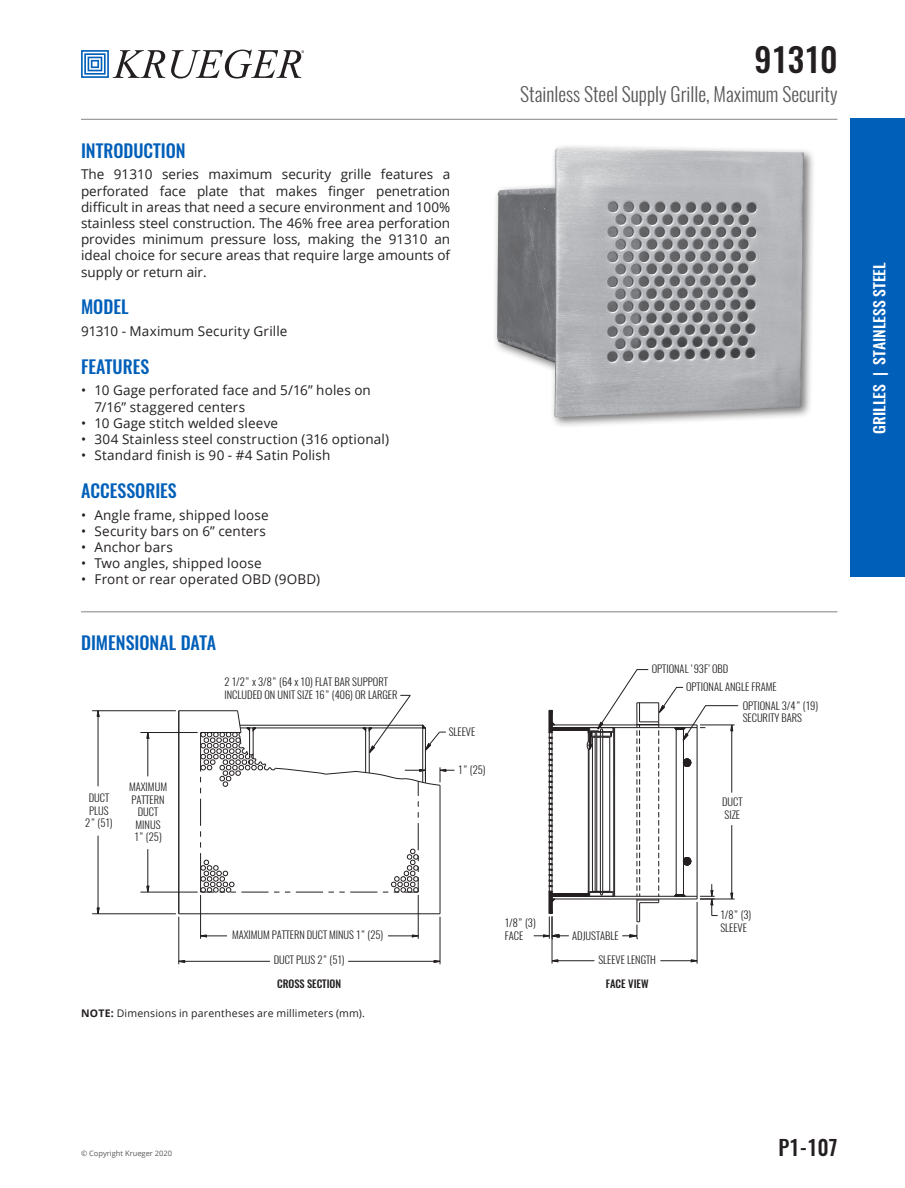
<style>
.page{position:relative;width:905px;height:1188px;background:#fff}
.page>*{position:absolute;margin:0;border:0;box-sizing:border-box;transform-origin:0 0}
.NEW_PAGE_TITLE{font:500 33px "Oswald";color:#231f20}
.t1{font:500 21px "Oswald";color:#231f20}
.NEW_SUBTITLE_-_GRAY{font:300 19.5px "Oswald";color:#57585a}
.NEW_BLUE_TITLE{font:500 18px "Oswald";color:#005fb9}
.Features{font:500 18px "Oswald";color:#005fb9}
.t2{font:500 15px "Oswald";color:#fff;scale:1.05 1}
.Features-2{font:13.5px/16.2px "Open Sans";letter-spacing:.01em;color:#231f20;text-align:justify}
.t3{font:300 10.5px/12.6px "Oswald";color:#231f20}
.Note{font:10.5px "Open Sans";letter-spacing:.02em;color:#231f20}
.t4{font:500 10.5px "Oswald";letter-spacing:-.005em;color:#231f20}
.t5{font:7.5px "Open Sans";color:#57585a}
.s1{font-weight:700}
</style>
<div class="page">
<svg style="left:81px;top:50px;width:84px;height:28px"></svg>
<svg style="left:171px;top:50px;width:133px;height:29px"></svg>
<hr style="left:81px;top:119px;width:756px;height:1px;background:#808285">
<div style="left:850px;top:119px;width:54px;height:458px;background:#005fb9"></div>
<div style="left:492px;top:144px;width:323px;height:285px;background:#231f20;opacity:.6"></div>
<img style="left:497px;top:148px;width:307px;height:269px">
<hr style="left:179px;top:710px;width:58px;height:1px;background:#231f20">
<hr style="left:178px;top:917px;width:1px;height:47px;background:#231f20">
<hr style="left:200px;top:895px;width:1px;height:44px;background:#231f20">
<hr style="left:179px;top:913px;width:261px;height:1px;background:#231f20">
<svg style="left:178px;top:960px;width:7px;height:3px"></svg>
<hr style="left:92px;top:913px;width:84px;height:1px;background:#231f20">
<hr style="left:92px;top:710px;width:84px;height:1px;background:#231f20">
<hr style="left:98px;top:836px;width:1px;height:72px;background:#231f20">
<hr style="left:98px;top:717px;width:1px;height:69px;background:#231f20">
<svg style="left:96px;top:907px;width:4px;height:8px"></svg>
<hr style="left:140px;top:892px;width:58px;height:1px;background:#231f20">
<hr style="left:178px;top:711px;width:1px;height:203px;background:#231f20">
<svg style="left:96px;top:710px;width:4px;height:7px"></svg>
<hr style="left:140px;top:732px;width:58px;height:1px;background:#231f20">
<hr style="left:147px;top:849px;width:1px;height:37px;background:#231f20">
<svg style="left:146px;top:885px;width:4px;height:8px"></svg>
<hr style="left:147px;top:738px;width:1px;height:38px;background:#231f20">
<svg style="left:146px;top:733px;width:4px;height:6px"></svg>
<hr style="left:418px;top:895px;width:1px;height:44px;background:#231f20">
<hr style="left:439px;top:917px;width:1px;height:47px;background:#231f20">
<svg style="left:433px;top:960px;width:8px;height:3px"></svg>
<hr style="left:439px;top:785px;width:1px;height:129px;background:#231f20">
<hr style="left:179px;top:961px;width:91px;height:1px;background:#231f20">
<svg style="left:200px;top:934px;width:27px;height:4px"></svg>
<svg style="left:388px;top:934px;width:31px;height:4px"></svg>
<hr style="left:348px;top:961px;width:92px;height:1px;background:#231f20">
<svg style="left:200px;top:694px;width:254px;height:199px"></svg>
<svg style="left:533px;top:669px;width:206px;height:295px"></svg>
<hr style="left:81px;top:611px;width:756px;height:1px;background:#808285">
<p class="NEW_BLUE_TITLE" style="left:81px;top:138px;width:106px">INTRODUCTION</p>
<p class="Features-2" style="left:81px;top:166px;width:370px">The 91310 series maximum security grille features a perforated face plate that makes finger penetration difficult in areas that need a secure environment and 100% stainless steel construction. The 46% free area perforation provides minimum pressure loss, making the 91310 an ideal choice for secure areas that require large amounts of supply or return air.</p>
<p class="Features" style="left:81px;top:295px;width:49px">MODEL</p>
<p class="Features-2" style="left:81px;top:323px;width:208px">91310 - Maximum Security Grille</p>
<p class="NEW_BLUE_TITLE" style="left:81px;top:354px;width:70px">FEATURES</p>
<p class="Features-2" style="left:94px;top:382px;width:278px;text-indent:-14px">• 10 Gage perforated face and 5/16” holes on<br>7/16” staggered centers</p>
<p class="Features-2" style="left:81px;top:415px;width:199px">• 10 Gage stitch welded sleeve</p>
<p class="Features-2" style="left:81px;top:431px;width:309px">• 304 Stainless steel construction (316 optional)</p>
<p class="Features-2" style="left:81px;top:447px;width:251px">• Standard finish is 90 - #4 Satin Polish</p>
<p class="NEW_BLUE_TITLE" style="left:81px;top:478px;width:97px">ACCESSORIES</p>
<p class="Features-2" style="left:81px;top:506px;width:189px">• Angle frame, shipped loose</p>
<p class="Features-2" style="left:81px;top:523px;width:186px">• Security bars on 6” centers</p>
<p class="Features-2" style="left:81px;top:539px;width:93px">• Anchor bars</p>
<p class="Features-2" style="left:81px;top:555px;width:182px">• Two angles, shipped loose</p>
<p class="Features-2" style="left:81px;top:571px;width:241px">• Front or rear operated OBD (9OBD)</p>
<p class="NEW_BLUE_TITLE" style="left:81px;top:631px;width:137px">DIMENSIONAL DATA</p>
<p class="t3" style="left:224px;top:676px;width:174px">2 1/2” x 3/8” (64 x 10) FLAT BAR SUPPORT<br>INCLUDED ON UNIT SIZE 16” (406) OR LARGER</p>
<p class="t3" style="left:85px;top:792px;width:29px;text-align:center">DUCT<br>PLUS<br>2” (51)</p>
<p class="t3" style="left:129px;top:780px;width:40px;text-align:center">MAXIMUM<br>PATTERN<br>DUCT<br>MINUS<br>1” (25)</p>
<p class="t3" style="left:448px;top:726px;width:28px">SLEEVE</p>
<p class="t3" style="left:458px;top:764px;width:29px">1” (25)</p>
<h2 class="NEW_PAGE_TITLE" style="left:754px;top:37px;width:84px">91310</h2>
<p class="NEW_SUBTITLE_-_GRAY" style="left:520px;top:81px;width:319px">Stainless Steel Supply Grille, Maximum Security</p>
<p class="t3" style="left:651px;top:663px;width:78px">OPTIONAL ‘93F’ OBD</p>
<p class="t3" style="left:686px;top:681px;width:92px">OPTIONAL ANGLE FRAME</p>
<p class="t3" style="left:742px;top:699px;width:77px">OPTIONAL 3/4” (19)</p>
<p class="t3" style="left:742px;top:712px;width:61px">SECURITY BARS</p>
<p class="t3" style="left:722px;top:796px;width:22px">DUCT<br>SIZE</p>
<p class="t3" style="left:232px;top:929px;width:152px">MAXIMUM PATTERN DUCT MINUS 1” (25)</p>
<p class="t3" style="left:274px;top:954px;width:72px">DUCT PLUS 2” (51)</p>
<p class="t4" style="left:277px;top:976px;width:65px">CROSS SECTION</p>
<p class="Note" style="left:81px;top:1006px;width:285px"><span class="s1">NOTE:</span> Dimensions in parentheses are millimeters (mm).</p>
<p class="t3" style="left:504px;top:916px;width:32px">1/8” (3)<br>FACE</p>
<p class="t3" style="left:572px;top:929px;width:48px">ADJUSTABLE</p>
<p class="t3" style="left:598px;top:954px;width:59px">SLEEVE LENGTH</p>
<p class="t4" style="left:606px;top:976px;width:44px">FACE VIEW</p>
<p class="t3" style="left:720px;top:908px;width:32px">1/8” (3)<br>SLEEVE</p>
<p class="t2" style="left:868px;top:434px;width:165px;rotate:-90deg">GRILLES | STAINLESS STEEL</p>
<p class="t5" style="left:81px;top:1149px;width:93px">© Copyright Krueger 2020</p>
<h2 class="t1" style="left:778px;top:1133px;width:61px">P1-107</h2>
</div>
